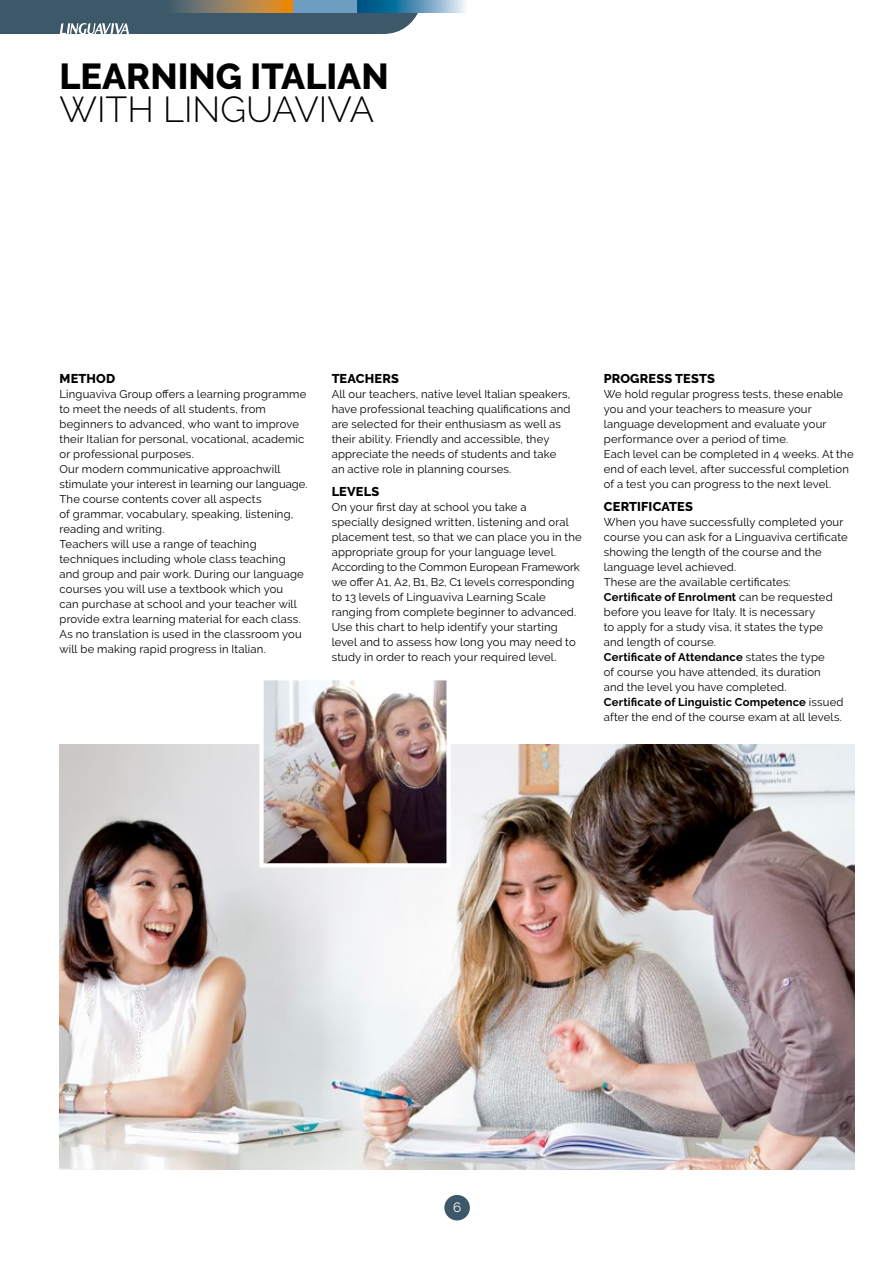
<style>
.page{position:relative;width:893px;height:1263px;background:#fff}
.page>*{position:absolute;margin:0;border:0;box-sizing:border-box;transform-origin:0 0}
.t1{font:800 36px "Raleway";color:#000}
.t2{font:300 36px "Raleway";color:#000}
.t3{font:13.5px "Raleway";color:#fff}
.t4{font:800 12.75px "Raleway";letter-spacing:.015em;color:#000}
.t5{font:11.25px/15px "Raleway";letter-spacing:.015em;color:#000}
.s1{font-weight:700}
</style>
<div class="page">
<div style="left:0;top:0;width:418px;height:34px;background:#3c5869"></div>
<svg style="left:166px;top:0;width:127px;height:13px;background:#997d53"></svg>
<svg style="left:357px;top:0;width:109px;height:13px"></svg>
<div style="left:293px;top:0;width:64px;height:13px;background:#6d9ec1"></div>
<div style="left:444px;top:1195px;width:26px;height:25px;background:#3c5869;border-radius:50%"></div>
<img style="left:60px;top:744px;width:795px;height:425px">
<img style="left:257px;top:680px;width:196px;height:190px">
<h1 class="t1" style="left:60px;top:56px;width:331px">LEARNING ITALIAN</h1>
<h1 class="t2" style="left:60px;top:89px;width:316px">WITH LINGUAVIVA</h1>
<p class="t4" style="left:60px;top:371px;width:57px">METHOD</p>
<p class="t5" style="left:60px;top:387px;width:250px">Linguaviva Group offers a learning programme to meet the needs of all students, from beginners to advanced, who want to improve their Italian for personal, vocational, academic or professional purposes.<br>Our modern communicative approachwill stimulate your interest in learning our language.<br>The course contents cover all aspects<br>of grammar, vocabulary, speaking, listening, reading and writing.<br>Teachers will use a range of teaching techniques including whole class teaching and group and pair work. During our language courses you will use a textbook which you<br>can purchase at school and your teacher will provide extra learning material for each class.<br>As no translation is used in the classroom you will be making rapid progress in Italian.</p>
<p class="t4" style="left:332px;top:371px;width:69px">TEACHERS</p>
<p class="t5" style="left:332px;top:387px;width:240px">All our teachers, native level Italian speakers, have professional teaching qualifications and are selected for their enthusiasm as well as their ability. Friendly and accessible, they appreciate the needs of students and take an active role in planning courses.</p>
<p class="t4" style="left:332px;top:484px;width:49px">LEVELS</p>
<p class="t5" style="left:332px;top:499px;width:252px">On your first day at school you take a<br>specially designed written, listening and oral placement test, so that we can place you in the appropriate group for your language level.<br>According to the Common European Framework we offer A1, A2, B1, B2, C1 levels corresponding to 13 levels of Linguaviva Learning Scale ranging from complete beginner to advanced.<br>Use this chart to help identify your starting level and to assess how long you may need to study in order to reach your required level.</p>
<p class="t4" style="left:604px;top:371px;width:113px">PROGRESS TESTS</p>
<p class="t5" style="left:604px;top:387px;width:251px">We hold regular progress tests, these enable you and your teachers to measure your language development and evaluate your performance over a period of time.<br>Each level can be completed in 4 weeks. At the end of each level, after successful completion of a test you can progress to the next level.</p>
<p class="t4" style="left:604px;top:499px;width:91px">CERTIFICATES</p>
<p class="t5" style="left:604px;top:514px;width:246px">When you have successfully completed your course you can ask for a Linguaviva certificate showing the length of the course and the language level achieved.<br>These are the available certificates:<br><span class="s1">Certificate of Enrolment</span> can be requested before you leave for Italy. It is necessary<br>to apply for a study visa, it states the type<br>and length of course.<br><span class="s1">Certificate of Attendance</span> states the type<br>of course you have attended, its duration<br>and the level you have completed.<br><span class="s1">Certificate of Linguistic Competence</span> issued after the end of the course exam at all levels.</p>
<p class="t3" style="left:453px;top:1199px;width:10px">6</p>
</div>
